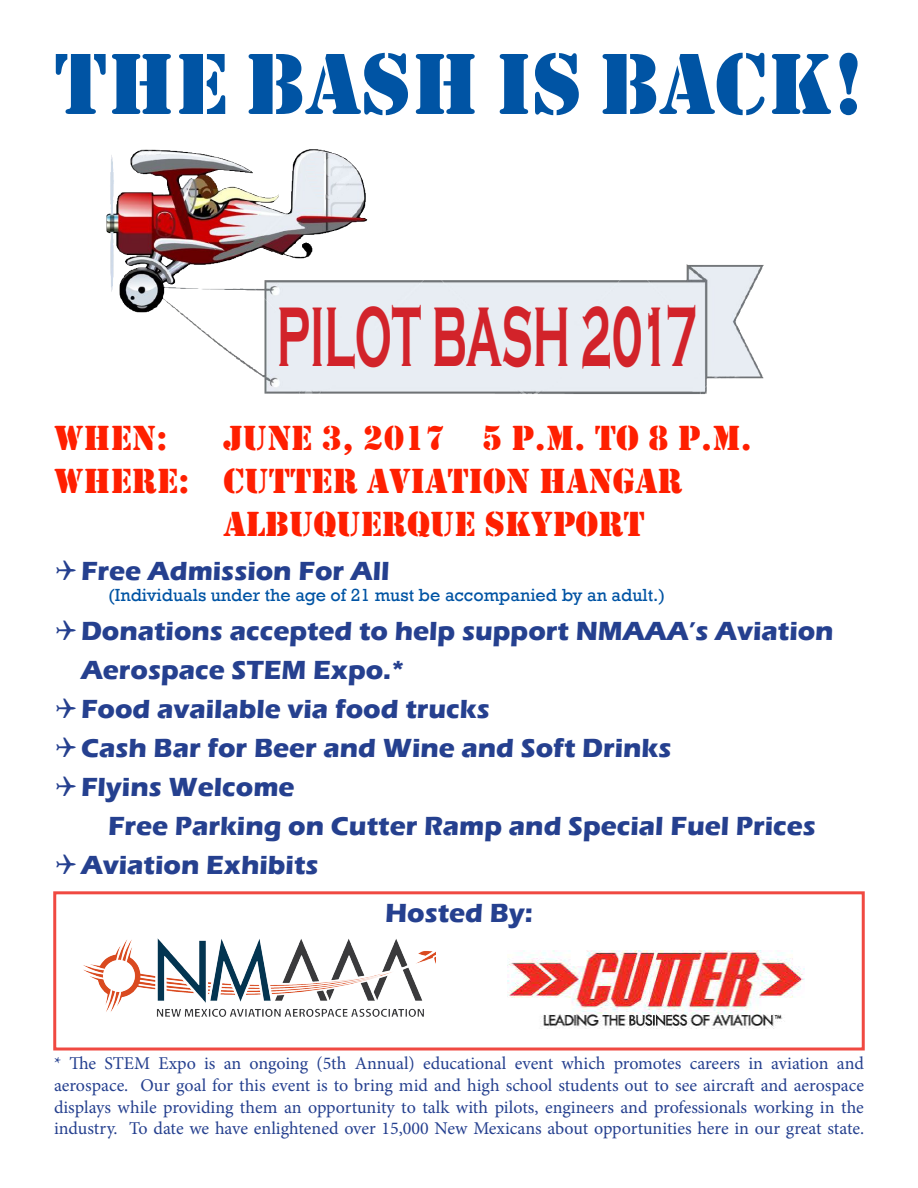
<style>
.page{position:relative;width:918px;height:1188px;background:#fff}
.page>*{position:absolute;margin:0;border:0;box-sizing:border-box;transform-origin:0 0}
.t1{font:90px "Stencil";color:#0054a4}
.t2{font:700 87px "Copperplate Gothic";letter-spacing:-.005em;color:#d2232a;scale:.5 1}
.t3{font:36px "Stencil";color:#ff1f00}
.t4{font:700 27px/39px "Eras ITC";color:#25408f}
.t5{font:18px/21.6px "Minion Pro";color:#25408f;text-align:justify}
.t6{font:18px "Rockwell";color:#0054a4}
</style>
<div class="page">
<img style="left:106px;top:149px;width:658px;height:245px">
<img style="left:508px;top:950px;width:297px;height:79px">
<img style="left:83px;top:938px;width:353px;height:79px">
<div style="left:53px;top:891px;width:812px;height:160px;border:3px solid #f04941"></div>
<h1 class="t1" style="left:54px;top:32px;width:811px">THE BASH IS BACK!</h1>
<h2 class="t2" style="left:277px;top:289px;width:842px">PILOT BASH 2017</h2>
<h3 class="t3" style="left:54px;top:417px;width:115px">WHEN:</h3>
<h3 class="t3" style="left:223px;top:417px;width:530px">JUNE 3, 2017 5 P.M. TO 8 P.M.</h3>
<h3 class="t3" style="left:54px;top:460px;width:606px">WHERE: CUTTER AVIATION HANGAR</h3>
<h3 class="t3" style="left:223px;top:503px;width:423px">ALBUQUERQUE SKYPORT</h3>
<h3 class="t4" style="left:54px;top:552px;width:337px">✔Free Admission For All</h3>
<p class="t6" style="left:108px;top:585px;width:559px">(Individuals under the age of 21 must be accompanied by an adult.)</p>
<h3 class="t4" style="left:81px;top:612px;width:754px;text-indent:-27px">✔Donations accepted to help support NMAAA’s Aviation<br>Aerospace STEM Expo.*</h3>
<h3 class="t4" style="left:54px;top:690px;width:437px">✔Food available via food trucks</h3>
<h3 class="t4" style="left:54px;top:729px;width:619px">✔Cash Bar for Beer and Wine and Soft Drinks</h3>
<h3 class="t4" style="left:108px;top:768px;width:709px;text-indent:-54px">✔Flyins Welcome<br>Free Parking on Cutter Ramp and Special Fuel Prices</h3>
<h3 class="t4" style="left:54px;top:846px;width:266px">✔Aviation Exhibits</h3>
<h3 class="t4" style="left:385px;top:893px;width:149px">Hosted By:</h3>
<p class="t5" style="left:54px;top:1053px;width:812px">* The STEM Expo is an ongoing (5th Annual) educational event which promotes careers in aviation and aerospace. Our goal for this event is to bring mid and high school students out to see aircraft and aerospace displays while providing them an opportunity to talk with pilots, engineers and professionals working in the industry. To date we have enlightened over 15,000 New Mexicans about opportunities here in our great state.</p>
</div>
